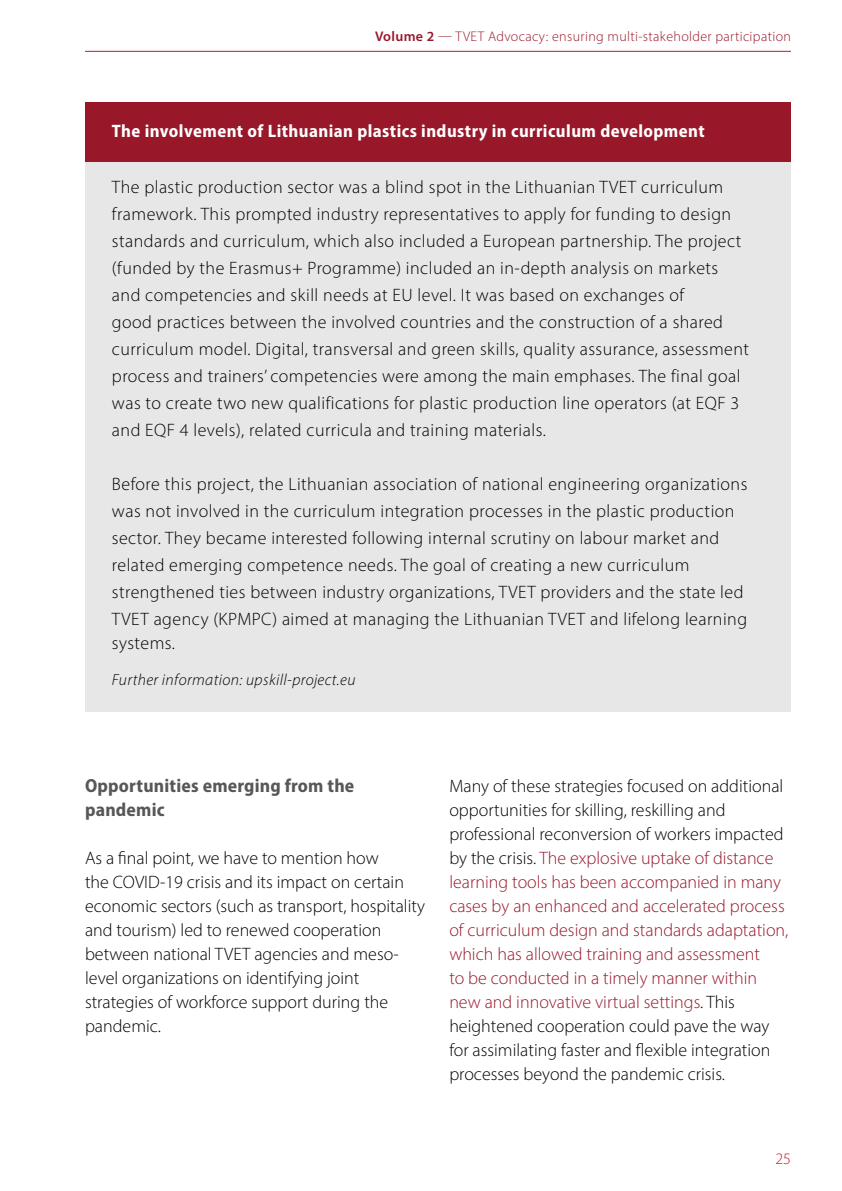
<style>
.page{position:relative;width:842px;height:1191px;background:#fff}
.page>*{position:absolute;margin:0;border:0;box-sizing:border-box;transform-origin:0 0}
.t1{font:700 semi-condensed 19px/24px "Myriad Pro";letter-spacing:.01em;color:#575756}
.t2{font:300 18px/27px "Myriad Pro";letter-spacing:.025em;color:#000}
.t3{font:300 18px/24px "Myriad Pro";color:#000}
.t4{font:700 semi-condensed 18px "Myriad Pro";letter-spacing:.025em;color:#fff}
.t5{font:italic 300 16px "Myriad Pro";letter-spacing:.025em;color:#000}
.t6{font:300 16px "Myriad Pro";color:#c11728}
.t7{font:300 14px "Myriad Pro";letter-spacing:.025em;color:#98182a}
.s1{font-weight:600}
.s2{color:#98182a}
</style>
<div class="page">
<hr style="left:85px;top:51px;width:706px;height:1px;background:#c11728">
<div style="left:85px;top:102px;width:706px;height:60px;background:#98182a"></div>
<div style="left:85px;top:162px;width:706px;height:550px;background:#e7e7e7"></div>
<p class="t7" style="left:375px;top:27px;width:417px"><span class="s1">Volume 2</span> — TVET Advocacy: ensuring multi-stakeholder participation</p>
<p class="t4" style="left:112px;top:119px;width:594px">The involvement of Lithuanian plastics industry in curriculum development</p>
<p class="t2" style="left:112px;top:173px;width:639px">The plastic production sector was a blind spot in the Lithuanian TVET curriculum framework. This prompted industry representatives to apply for funding to design standards and curriculum, which also included a European partnership. The project (funded by the Erasmus+ Programme) included an in-depth analysis on markets and competencies and skill needs at EU level. It was based on exchanges of<br>good practices between the involved countries and the construction of a shared curriculum model. Digital, transversal and green skills, quality assurance, assessment process and trainers’ competencies were among the main emphases. The final goal was to create two new qualifications for plastic production line operators (at EQF 3 and EQF 4 levels), related curricula and training materials.</p>
<p class="t2" style="left:112px;top:470px;width:637px">Before this project, the Lithuanian association of national engineering organizations was not involved in the curriculum integration processes in the plastic production sector. They became interested following internal scrutiny on labour market and related emerging competence needs. The goal of creating a new curriculum strengthened ties between industry organizations, TVET providers and the state led TVET agency (KPMPC) aimed at managing the Lithuanian TVET and lifelong learning</p>
<p class="t2" style="left:112px;top:629px;width:65px">systems.</p>
<p class="t5" style="left:112px;top:670px;width:245px">Further information: upskill-project.eu</p>
<p class="t1" style="left:85px;top:773px;width:271px">Opportunities emerging from the pandemic</p>
<p class="t3" style="left:85px;top:846px;width:342px">As a final point, we have to mention how<br>the COVID-19 crisis and its impact on certain economic sectors (such as transport, hospitality and tourism) led to renewed cooperation between national TVET agencies and meso&shy;level organizations on identifying joint strategies of workforce support during the pandemic.</p>
<p class="t3" style="left:449px;top:774px;width:340px">Many of these strategies focused on additional opportunities for skilling, reskilling and professional reconversion of workers impacted by the crisis. <span class="s2">The explosive uptake of distance learning tools has been accompanied in many cases by an enhanced and accelerated process of curriculum design and standards adaptation, which has allowed training and assessment<br>to be conducted in a timely manner within new and innovative virtual settings</span>. This heightened cooperation could pave the way for assimilating faster and flexible integration processes beyond the pandemic crisis.</p>
<p class="t6" style="left:775px;top:1149px;width:17px">25</p>
</div>
